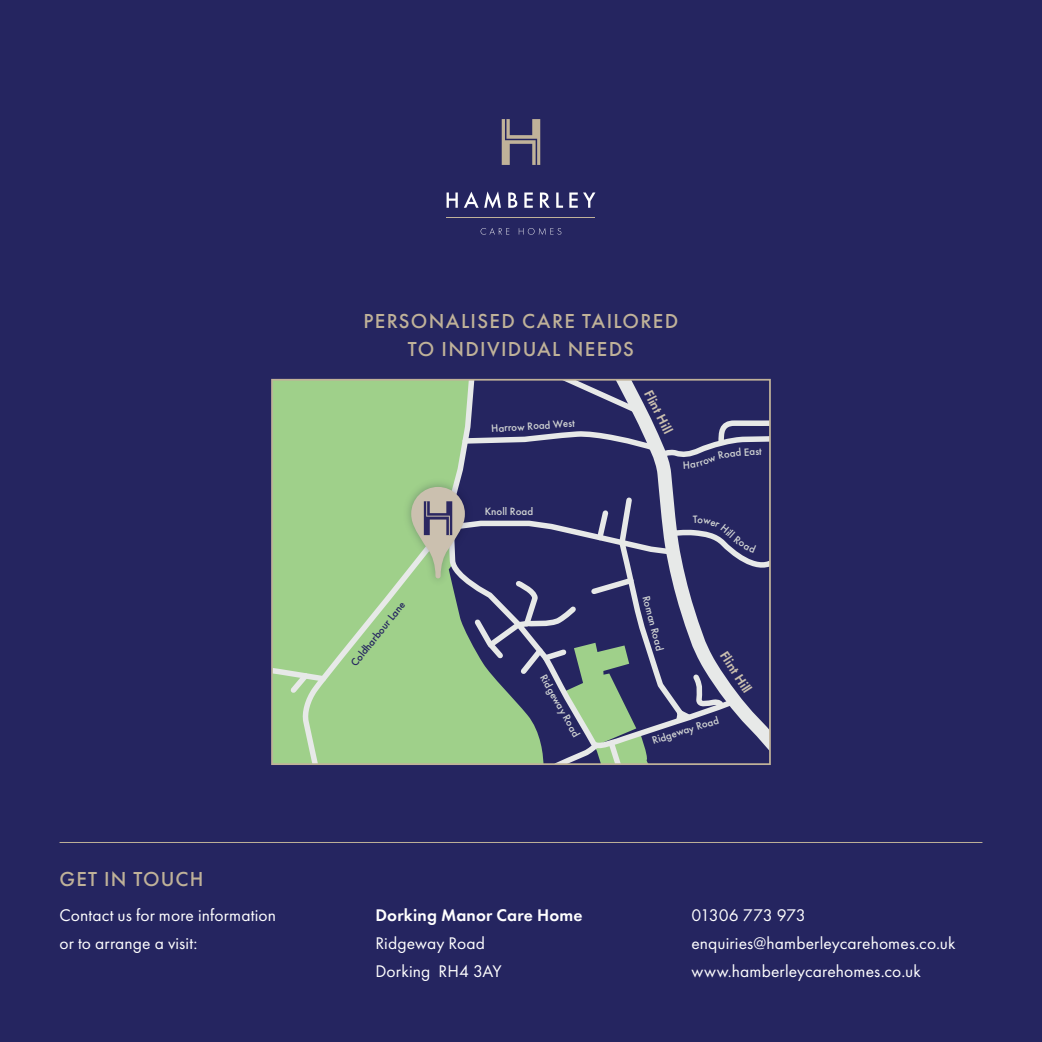
<style>
.page{position:relative;width:1042px;height:1042px;background:#252560}
.page>*{position:absolute;margin:0;border:0;box-sizing:border-box;transform-origin:0 0}
.t1{font:500 21px/28px "Futura PT";letter-spacing:.065em;color:#c0b299;text-align:center}
.t2{font:17.5px/28px "Futura PT";letter-spacing:.005em;color:#fff}
.t3{font:600 17.5px "Futura PT";letter-spacing:.01em;color:#fff}
.t4{font:600 13.65px "Futura PT";color:#cbc0af}
.t5{font:500 11.03px "Futura PT";color:#d1d4d3}
.t6{font:500 11.03px "Futura PT";color:#252560}
</style>
<div class="page">
<hr style="left:60px;top:842px;width:922px;height:1px;background:#c0b299">
<svg style="left:446px;top:192px;width:12px;height:16px"></svg>
<svg style="left:464px;top:191px;width:37px;height:17px"></svg>
<svg style="left:508px;top:192px;width:9px;height:16px"></svg>
<svg style="left:524px;top:192px;width:9px;height:16px"></svg>
<svg style="left:540px;top:192px;width:10px;height:16px"></svg>
<svg style="left:556px;top:192px;width:7px;height:16px"></svg>
<svg style="left:569px;top:192px;width:26px;height:16px"></svg>
<svg style="left:480px;top:228px;width:29px;height:7px"></svg>
<svg style="left:519px;top:228px;width:42px;height:7px"></svg>
<svg style="left:502px;top:119px;width:38px;height:46px"></svg>
<hr style="left:446px;top:217px;width:149px;height:1px;background:#c0b299">
<svg style="left:271px;top:378px;width:500px;height:387px;background:#97c089"></svg>
<svg style="left:411px;top:487px;width:358px;height:276px"></svg>
<svg style="left:460px;top:381px;width:309px;height:88px"></svg>
<p class="t1" style="left:363px;top:307px;width:316px">PERSONALISED CARE TAILORED<br>TO INDIVIDUAL NEEDS</p>
<p class="t5" style="left:491px;top:422px;width:85px;rotate:-4deg">Harrow Road West</p>
<p class="t6" style="left:348px;top:660px;width:81px;rotate:-51deg">Coldharbour Lane</p>
<p class="t5" style="left:485px;top:505px;width:50px">Knoll Road</p>
<p class="t5" style="left:548px;top:672px;width:71px;rotate:60deg">Ridgeway Road</p>
<p class="t1" style="left:60px;top:865px;width:145px">GET IN TOUCH</p>
<p class="t2" style="left:60px;top:901px;width:218px">Contact us for more information or to arrange a visit:</p>
<p class="t3" style="left:375px;top:904px;width:209px">Dorking Manor Care Home</p>
<p class="t2" style="left:375px;top:929px;width:128px">Ridgeway Road<br>Dorking RH4 3AY</p>
<p class="t4" style="left:655px;top:387px;width:48px;rotate:63deg">Flint Hill</p>
<p class="t5" style="left:652px;top:594px;width:58px;rotate:75deg">Roman Road</p>
<p class="t4" style="left:730px;top:648px;width:48px;rotate:57deg">Flint Hill</p>
<p class="t5" style="left:650px;top:734px;width:71px;rotate:-18deg">Ridgeway Road</p>
<p class="t2" style="left:691px;top:901px;width:266px">01306 773 973 enquiries@hamberleycarehomes.co.uk www.hamberleycarehomes.co.uk</p>
</div>
